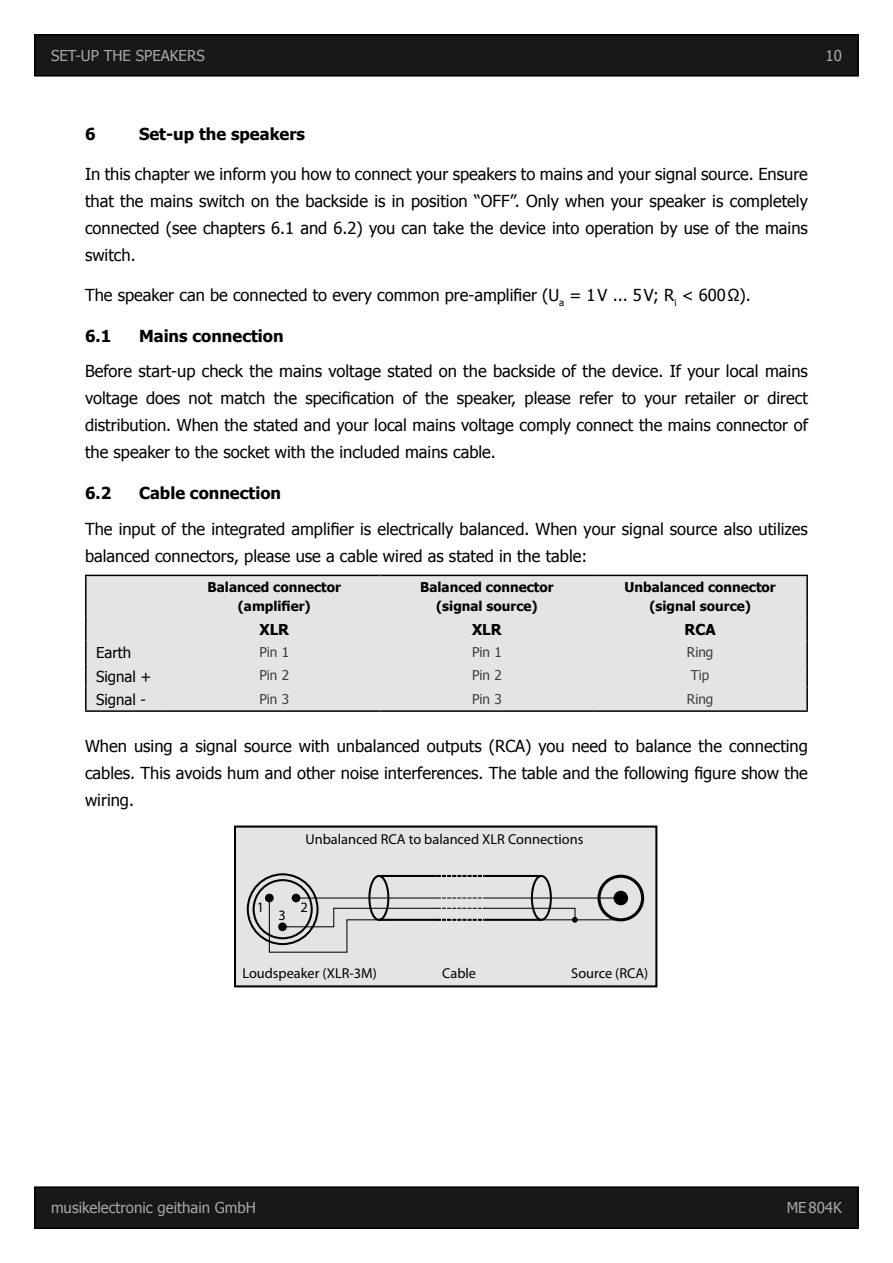
<style>
.page{position:relative;width:893px;height:1263px;background:#fff}
.page>*{position:absolute;margin:0;border:0;box-sizing:border-box;transform-origin:0 0}
.t1{font:16.5px/27px "Tahoma";color:#000;text-align:justify}
.t2{font:700 16.5px "Tahoma";color:#000}
.t3{font:15px "Tahoma";color:#a6a7a9}
.t4{font:15px "Tahoma";color:#000}
.t5{font:700 15px "Tahoma";color:#000}
.t6{font:14.4px "Myriad Pro";color:#000}
.t7{font:700 13.5px/19.5px "Tahoma";color:#000;text-align:center}
.t8{font:13.5px "Tahoma";color:#3e3d40}
</style>
<div class="page">
<div style="left:35px;top:35px;width:823px;height:41px;background:#181817"></div>
<div style="left:34px;top:34px;width:825px;height:43px;border:2px solid #000"></div>
<div style="left:35px;top:1187px;width:823px;height:41px;background:#181817"></div>
<div style="left:34px;top:1186px;width:825px;height:43px;border:2px solid #000"></div>
<div style="left:87px;top:576px;width:719px;height:134px;background:#e3e4e4"></div>
<hr style="left:85px;top:575px;width:83px;height:1px;background:#000">
<hr style="left:85px;top:576px;width:2px;height:41px;background:#000">
<hr style="left:168px;top:575px;width:213px;height:1px;background:#000">
<hr style="left:381px;top:575px;width:212px;height:1px;background:#000">
<hr style="left:593px;top:575px;width:215px;height:1px;background:#000">
<hr style="left:806px;top:576px;width:2px;height:41px;background:#000">
<hr style="left:85px;top:617px;width:2px;height:24px;background:#000">
<hr style="left:806px;top:617px;width:2px;height:24px;background:#000">
<hr style="left:85px;top:641px;width:2px;height:23px;background:#000">
<hr style="left:806px;top:641px;width:2px;height:23px;background:#000">
<hr style="left:85px;top:664px;width:2px;height:24px;background:#000">
<hr style="left:806px;top:664px;width:2px;height:24px;background:#000">
<hr style="left:85px;top:688px;width:2px;height:22px;background:#000">
<hr style="left:806px;top:688px;width:2px;height:22px;background:#000">
<hr style="left:85px;top:710px;width:83px;height:2px;background:#000">
<hr style="left:168px;top:710px;width:213px;height:2px;background:#000">
<hr style="left:381px;top:710px;width:212px;height:2px;background:#000">
<hr style="left:593px;top:710px;width:215px;height:2px;background:#000">
<div style="left:235px;top:826px;width:421px;height:160px;background:#e3e4e4"></div>
<div style="left:234px;top:825px;width:423px;height:162px;border:2px solid #000"></div>
<div style="left:597px;top:875px;width:47px;height:46px;border:3px solid #000;border-radius:50%"></div>
<div style="left:613px;top:891px;width:15px;height:14px;background:#000;border-radius:50%"></div>
<hr style="left:485px;top:897px;width:135px;height:1px;background:#000">
<div style="left:253px;top:879px;width:60px;height:60px;border:2px solid #000;border-radius:50%"></div>
<div style="left:247px;top:873px;width:72px;height:72px;border:2px solid #000;border-radius:50%"></div>
<div style="left:265px;top:894px;width:9px;height:8px;background:#000;border-radius:50%"></div>
<div style="left:292px;top:894px;width:8px;height:8px;background:#000;border-radius:50%"></div>
<hr style="left:542px;top:919px;width:79px;height:1px;background:#000">
<div style="left:368px;top:875px;width:21px;height:46px;border:2px solid #000;border-radius:50%"></div>
<div style="left:531px;top:875px;width:21px;height:46px;border:2px solid #000;border-radius:50%"></div>
<hr style="left:485px;top:875px;width:56px;height:2px;background:#000">
<hr style="left:379px;top:875px;width:58px;height:2px;background:#000">
<svg style="left:437px;top:875px;width:48px;height:2px"></svg>
<svg style="left:268px;top:897px;width:310px;height:56px"></svg>
<p class="t3" style="left:51px;top:46px;width:155px">SET-UP THE SPEAKERS</p>
<p class="t3" style="left:826px;top:45px;width:18px">10</p>
<p class="t2" style="left:85px;top:123px;width:12px">6</p>
<p class="t2" style="left:139px;top:123px;width:168px">Set-up the speakers</p>
<p class="t1" style="left:85px;top:160px;width:724px">In this chapter we inform you how to connect your speakers to mains and your signal source. Ensure that the mains switch on the backside is in position “OFF”. Only when your speaker is completely connected (see chapters 6.1 and 6.2) you can take the device into operation by use of the mains switch.</p>
<p class="t1" style="left:85px;top:280px;width:667px">The speaker can be connected to every common pre-amplifier (U<sub>a</sub> = 1V ... 5V; R<sub>i</sub> &lt; 600Ω).</p>
<p class="t2" style="left:85px;top:324px;width:28px">6.1</p>
<p class="t2" style="left:139px;top:324px;width:146px">Mains connection</p>
<p class="t1" style="left:85px;top:357px;width:724px">Before start-up check the mains voltage stated on the backside of the device. If your local mains voltage does not match the specification of the speaker, please refer to your retailer or direct distribution. When the stated and your local mains voltage comply connect the mains connector of the speaker to the socket with the included mains cable.</p>
<p class="t2" style="left:85px;top:482px;width:28px">6.2</p>
<p class="t2" style="left:139px;top:482px;width:144px">Cable connection</p>
<p class="t1" style="left:85px;top:515px;width:724px">The input of the integrated amplifier is electrically balanced. When your signal source also utilizes balanced connectors, please use a cable wired as stated in the table:</p>
<p class="t7" style="left:208px;top:576px;width:135px">Balanced connector (amplifier)</p>
<p class="t7" style="left:420px;top:576px;width:135px">Balanced connector (signal source)</p>
<p class="t7" style="left:625px;top:576px;width:153px">Unbalanced connector (signal source)</p>
<p class="t5" style="left:259px;top:619px;width:31px">XLR</p>
<p class="t5" style="left:472px;top:619px;width:31px">XLR</p>
<p class="t5" style="left:685px;top:619px;width:33px">RCA</p>
<p class="t4" style="left:96px;top:643px;width:37px">Earth</p>
<p class="t8" style="left:259px;top:643px;width:31px">Pin 1</p>
<p class="t8" style="left:472px;top:643px;width:31px">Pin 1</p>
<p class="t8" style="left:687px;top:643px;width:28px">Ring</p>
<p class="t4" style="left:96px;top:666px;width:57px">Signal +</p>
<p class="t8" style="left:259px;top:666px;width:31px">Pin 2</p>
<p class="t8" style="left:472px;top:666px;width:31px">Pin 2</p>
<p class="t8" style="left:691px;top:666px;width:20px">Tip</p>
<p class="t4" style="left:96px;top:690px;width:51px">Signal -</p>
<p class="t8" style="left:259px;top:690px;width:31px">Pin 3</p>
<p class="t8" style="left:472px;top:690px;width:31px">Pin 3</p>
<p class="t8" style="left:687px;top:690px;width:28px">Ring</p>
<p class="t1" style="left:85px;top:731px;width:724px">When using a signal source with unbalanced outputs (RCA) you need to balance the connecting cables. This avoids hum and other noise interferences. The table and the following figure show the wiring.</p>
<p class="t6" style="left:305px;top:830px;width:280px">Unbalanced RCA to balanced XLR Connections</p>
<p class="t6" style="left:257px;top:898px;width:9px">1</p>
<p class="t6" style="left:301px;top:898px;width:9px">2</p>
<p class="t6" style="left:279px;top:906px;width:9px">3</p>
<p class="t6" style="left:242px;top:964px;width:136px">Loudspeaker (XLR-3M)</p>
<p class="t6" style="left:442px;top:964px;width:35px">Cable</p>
<p class="t6" style="left:571px;top:964px;width:79px">Source (RCA)</p>
<p class="t3" style="left:51px;top:1198px;width:206px">musikelectronic geithain GmbH</p>
<p class="t3" style="left:787px;top:1198px;width:57px">ME804K</p>
</div>
